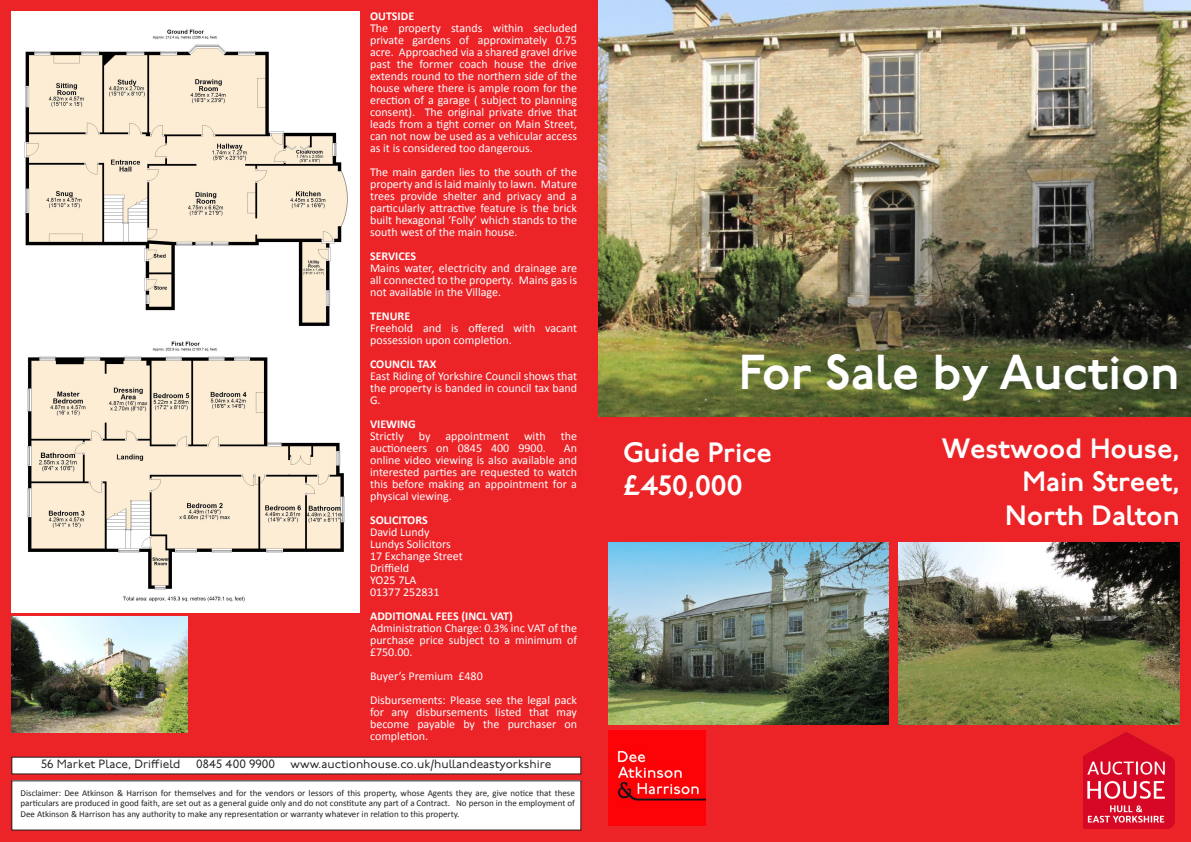
<style>
.page{position:relative;width:1191px;height:842px;background:#ec2327}
.page>*{position:absolute;margin:0;border:0;box-sizing:border-box;transform-origin:0 0}
.t1{font:600 49px "P22 Underground";color:#fff}
.t2{font:600 28px "P22 Underground";color:#fff}
.t3{font:12px/12px "Calibri";color:#fff;text-align:justify}
.t4{font:12px "P22 Underground";color:#231f20}
.t5{font:700 12px "Calibri";color:#fff}
.t6{font:9px/10.8px "Calibri";color:#231f20;text-align:justify}
</style>
<div class="page">
<img style="left:598px;top:0;width:593px;height:416px">
<img style="left:608px;top:543px;width:281px;height:181px">
<img style="left:899px;top:543px;width:280px;height:181px">
<div style="left:11px;top:11px;width:349px;height:601px;background:#fff"></div>
<div style="left:12px;top:757px;width:569px;height:17px;background:#fff"></div>
<div style="left:12px;top:781px;width:569px;height:49px;background:#fff"></div>
<img style="left:24px;top:29px;width:324px;height:572px">
<img style="left:11px;top:617px;width:176px;height:116px">
<img style="left:608px;top:731px;width:97px;height:95px">
<img style="left:1083px;top:733px;width:91px;height:95px">
<p class="t5" style="left:370px;top:9px;width:46px">OUTSIDE</p>
<p class="t3" style="left:370px;top:22px;width:208px">The property stands within secluded private gardens of approximately 0.75 acre. Approached via a shared gravel drive past the former coach house the drive extends round to the northern side of the house where there is ample room for the erection of a garage ( subject to planning consent). The original private drive that leads from a tight corner on Main Street, can not now be used as a vehicular access as it is considered too dangerous.</p>
<p class="t3" style="left:370px;top:166px;width:208px">The main garden lies to the south of the property and is laid mainly to lawn. Mature trees provide shelter and privacy and a particularly attractive feature is the brick built hexagonal ‘Folly’ which stands to the south west of the main house.</p>
<p class="t5" style="left:370px;top:249px;width:48px">SERVICES</p>
<p class="t3" style="left:370px;top:262px;width:208px">Mains water, electricity and drainage are all connected to the property. Mains gas is not available in the Village.</p>
<p class="t5" style="left:370px;top:309px;width:42px">TENURE</p>
<p class="t3" style="left:370px;top:322px;width:208px">Freehold and is offered with vacant possession upon completion.</p>
<p class="t5" style="left:370px;top:357px;width:68px">COUNCIL TAX</p>
<p class="t3" style="left:370px;top:370px;width:208px">East Riding of Yorkshire Council shows that the property is banded in council tax band G.</p>
<p class="t5" style="left:370px;top:417px;width:47px">VIEWING</p>
<p class="t3" style="left:370px;top:430px;width:35px">Strictly</p>
<p class="t3" style="left:419px;top:430px;width:13px">by</p>
<p class="t3" style="left:445px;top:430px;width:65px">appointment</p>
<p class="t3" style="left:524px;top:430px;width:23px">with</p>
<p class="t3" style="left:561px;top:430px;width:18px">the</p>
<p class="t3" style="left:370px;top:442px;width:177px">auctioneers on 0845 400 9900.</p>
<p class="t3" style="left:370px;top:442px;width:208px;text-indent:194px">An online video viewing is also available and interested parties are requested to watch this before making an appointment for a physical viewing.</p>
<p class="t5" style="left:370px;top:513px;width:59px">SOLICITORS</p>
<p class="t3" style="left:370px;top:526px;width:61px">David Lundy</p>
<p class="t3" style="left:370px;top:538px;width:82px">Lundys Solicitors</p>
<p class="t3" style="left:370px;top:550px;width:94px">17 Exchange Street</p>
<p class="t3" style="left:370px;top:562px;width:41px">Driffield</p>
<p class="t3" style="left:370px;top:574px;width:48px">YO25 7LA</p>
<p class="t3" style="left:370px;top:586px;width:71px">01377 252831</p>
<p class="t5" style="left:370px;top:609px;width:144px">ADDITIONAL FEES (INCL VAT)</p>
<p class="t3" style="left:370px;top:622px;width:208px">Administration Charge: 0.3% inc VAT of the purchase price subject to a minimum of £750.00.</p>
<p class="t3" style="left:370px;top:670px;width:114px">Buyer’s Premium £480</p>
<p class="t3" style="left:370px;top:694px;width:208px">Disbursements: Please see the legal pack for any disbursements listed that may become payable by the purchaser on completion.</p>
<p class="t4" style="left:41px;top:757px;width:141px">56 Market Place, Driffield</p>
<p class="t4" style="left:196px;top:757px;width:80px">0845 400 9900</p>
<p class="t4" style="left:291px;top:757px;width:262px">www.auctionhouse.co.uk/hullandeastyorkshire</p>
<p class="t6" style="left:21px;top:787px;width:556px">Disclaimer: Dee Atkinson &amp; Harrison for themselves and for the vendors or lessors of this property, whose Agents they are, give notice that these particulars are produced in good faith, are set out as a general guide only and do not constitute any part of a Contract. No person in the employment of Dee Atkinson &amp; Harrison has any authority to make any representation or warranty whatever in relation to this property.</p>
<p class="t1" style="left:738px;top:345px;width:442px">For Sale by Auction</p>
<p class="t2" style="left:623px;top:436px;width:150px">Guide Price</p>
<p class="t2" style="left:623px;top:470px;width:121px">£450,000</p>
<p class="t2" style="left:941px;top:432px;width:239px">Westwood House,</p>
<p class="t2" style="left:1022px;top:466px;width:158px">Main Street,</p>
<p class="t2" style="left:1005px;top:499px;width:176px">North Dalton</p>
</div>
